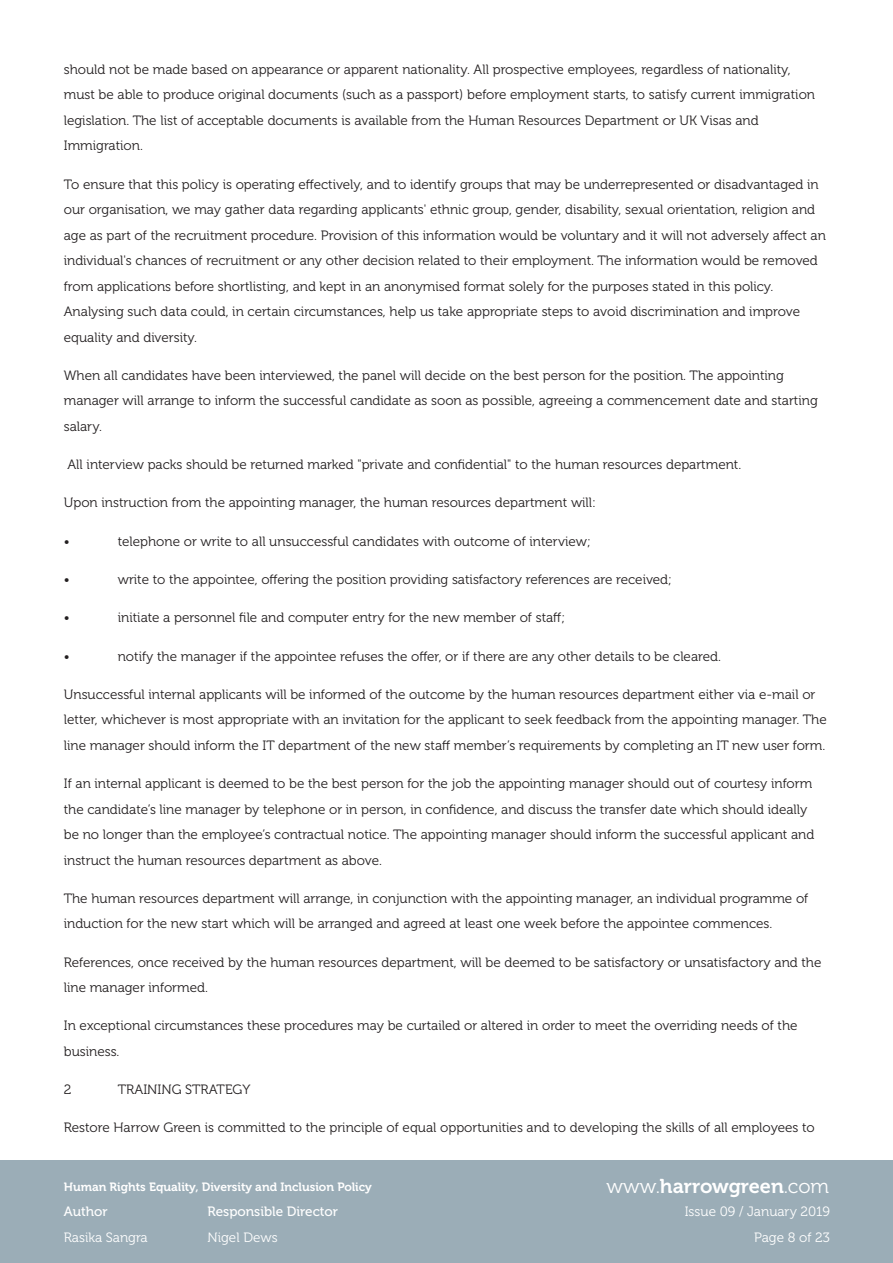
<style>
.page{position:relative;width:893px;height:1263px;background:#fff}
.page>*{position:absolute;margin:0;border:0;box-sizing:border-box;transform-origin:0 0}
.t1{font:19.95px "Museo 700";color:#fff}
.t2{font:13.5px/25.5px "Museo 300";color:#231f20}
.t3{font:13.5px/25.5px "Museo 300";color:#fff;text-align:right}
.t4{font:13.5px "Museo 500";color:#fff}
.t5{font:12px "Museo 700";color:#fff}
.s1{font-family:"Museo 300"}
</style>
<div class="page">
<div style="left:0;top:1160px;width:893px;height:103px;background:#9badb7"></div>
<p class="t2" style="left:64px;top:57px;width:753px">should not be made based on appearance or apparent nationality. All prospective employees, regardless of nationality, must be able to produce original documents (such as a passport) before employment starts, to satisfy current immigration legislation. The list of acceptable documents is available from the Human Resources Department or UK Visas and Immigration.</p>
<p class="t2" style="left:64px;top:172px;width:764px">To ensure that this policy is operating effectively, and to identify groups that may be underrepresented or disadvantaged in our organisation, we may gather data regarding applicants' ethnic group, gender, disability, sexual orientation, religion and age as part of the recruitment procedure. Provision of this information would be voluntary and it will not adversely affect an individual's chances of recruitment or any other decision related to their employment. The information would be removed from applications before shortlisting, and kept in an anonymised format solely for the purposes stated in this policy.<br>Analysing such data could, in certain circumstances, help us take appropriate steps to avoid discrimination and improve equality and diversity.</p>
<p class="t2" style="left:64px;top:363px;width:756px">When all candidates have been interviewed, the panel will decide on the best person for the position. The appointing manager will arrange to inform the successful candidate as soon as possible, agreeing a commencement date and starting salary.</p>
<p class="t2" style="left:67px;top:452px;width:675px">All interview packs should be returned marked "private and confidential" to the human resources department.</p>
<p class="t2" style="left:64px;top:490px;width:534px">Upon instruction from the appointing manager, the human resources department will:</p>
<p class="t2" style="left:64px;top:529px;width:7px">•</p>
<p class="t2" style="left:118px;top:529px;width:475px">telephone or write to all unsuccessful candidates with outcome of interview;</p>
<p class="t2" style="left:64px;top:567px;width:7px">•</p>
<p class="t2" style="left:118px;top:567px;width:556px">write to the appointee, offering the position providing satisfactory references are received;</p>
<p class="t2" style="left:64px;top:605px;width:7px">•</p>
<p class="t2" style="left:118px;top:605px;width:449px">initiate a personnel file and computer entry for the new member of staff;</p>
<p class="t2" style="left:64px;top:643px;width:7px">•</p>
<p class="t2" style="left:118px;top:643px;width:605px">notify the manager if the appointee refuses the offer, or if there are any other details to be cleared.</p>
<p class="t2" style="left:64px;top:682px;width:764px">Unsuccessful internal applicants will be informed of the outcome by the human resources department either via e-mail or letter, whichever is most appropriate with an invitation for the applicant to seek feedback from the appointing manager. The line manager should inform the IT department of the new staff member’s requirements by completing an IT new user form.</p>
<p class="t2" style="left:64px;top:771px;width:752px">If an internal applicant is deemed to be the best person for the job the appointing manager should out of courtesy inform the candidate’s line manager by telephone or in person, in confidence, and discuss the transfer date which should ideally be no longer than the employee’s contractual notice. The appointing manager should inform the successful applicant and instruct the human resources department as above.</p>
<p class="t2" style="left:64px;top:886px;width:746px">The human resources department will arrange, in conjunction with the appointing manager, an individual programme of induction for the new start which will be arranged and agreed at least one week before the appointee commences.</p>
<p class="t2" style="left:64px;top:949px;width:759px">References, once received by the human resources department, will be deemed to be satisfactory or unsatisfactory and the line manager informed.</p>
<p class="t2" style="left:64px;top:1013px;width:735px">In exceptional circumstances these procedures may be curtailed or altered in order to meet the overriding needs of the business.</p>
<p class="t2" style="left:64px;top:1077px;width:9px">2</p>
<p class="t2" style="left:118px;top:1077px;width:134px">TRAINING STRATEGY</p>
<p class="t2" style="left:64px;top:1115px;width:753px">Restore Harrow Green is committed to the principle of equal opportunities and to developing the skills of all employees to</p>
<p class="t5" style="left:64px;top:1180px;width:310px">Human Rights Equality, Diversity and Inclusion Policy</p>
<h1 class="t1" style="left:606px;top:1175px;width:224px"><span class="s1">www.</span>harrowgreen<span class="s1">.com</span></h1>
<p class="t4" style="left:64px;top:1204px;width:45px">Author</p>
<p class="t3" style="left:64px;top:1224px;width:85px">Rasika Sangra</p>
<p class="t4" style="left:207px;top:1204px;width:132px">Responsible Director</p>
<p class="t3" style="left:207px;top:1224px;width:72px">Nigel Dews</p>
<p class="t3" style="left:685px;top:1199px;width:147px">Issue 09 / January 2019<br>Page 8 of 23</p>
</div>
